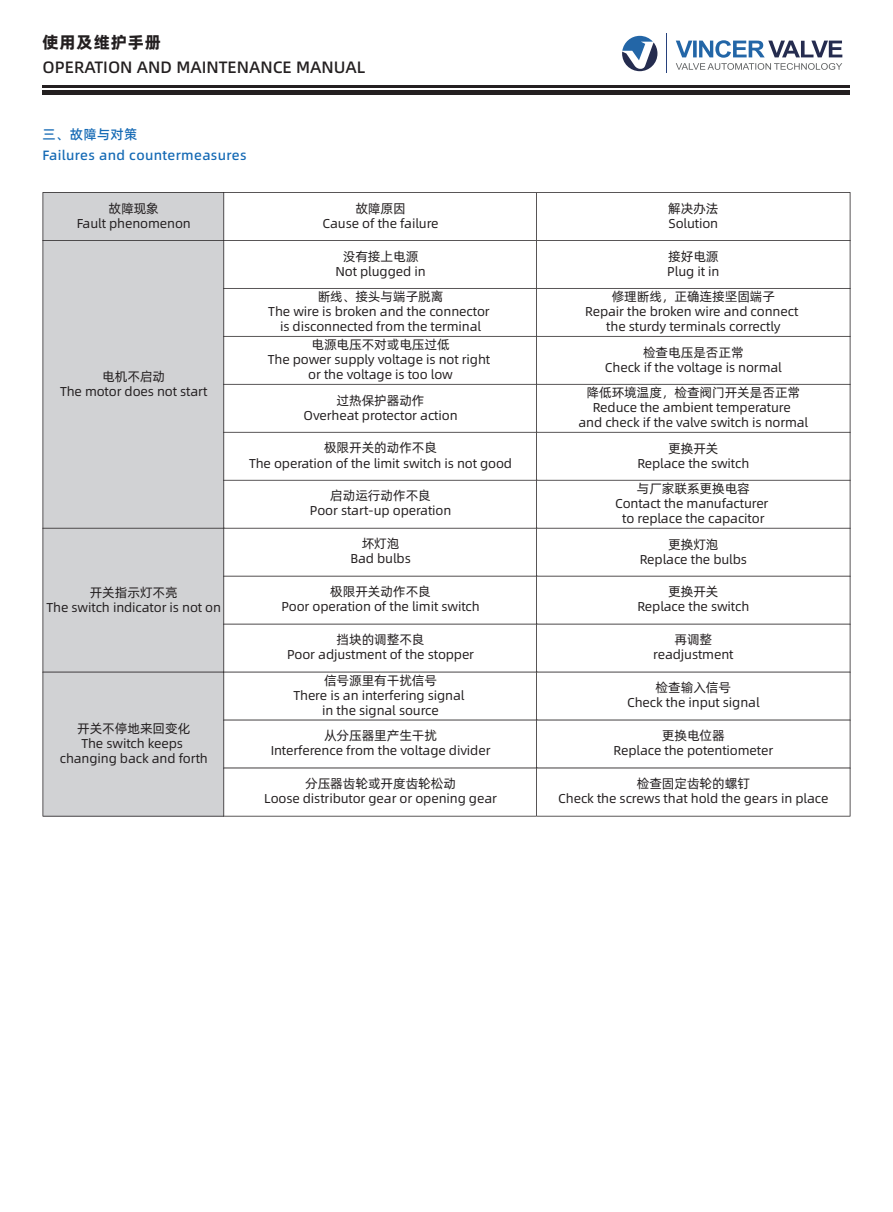
<style>
.page{position:relative;width:893px;height:1212px;background:#fff}
.page>*{position:absolute;margin:0;border:0;box-sizing:border-box;transform-origin:0 0}
.t1{font:16.5px "Alibaba Pu Hui Ti 3 65 Medium";color:#231f20}
.t2{font:16.5px "Alibaba Pu Hui Ti 3 105 Heavy";letter-spacing:.05em;color:#231f20}
.t3{font:13.5px/21px "Alibaba Pu Hui Ti 3 65 Medium";letter-spacing:.025em;color:#156ab5}
.t4{font:12.9px/15px "Alibaba Pu Hui Ti 3 55 Regular";letter-spacing:-.01em;color:#231f20;text-align:center}
</style>
<div class="page">
<svg style="left:43px;top:192px;width:807px;height:624px"></svg>
<hr style="left:43px;top:85px;width:807px;height:2px;background:#231f20">
<hr style="left:43px;top:90px;width:807px;height:4px;background:#231f20">
<svg style="left:622px;top:36px;width:35px;height:35px"></svg>
<hr style="left:666px;top:33px;width:1px;height:40px;background:#27417c">
<svg style="left:676px;top:40px;width:166px;height:30px"></svg>
<p class="t2" style="left:43px;top:29px;width:120px">使用及维护手册</p>
<p class="t1" style="left:43px;top:55px;width:324px">OPERATION AND MAINTENANCE MANUAL</p>
<p class="t3" style="left:43px;top:123px;width:206px">三、故障与对策<br>Failures and countermeasures</p>
<p class="t4" style="left:77px;top:200px;width:116px">故障现象<br>Fault phenomenon</p>
<p class="t4" style="left:323px;top:200px;width:118px">故障原因<br>Cause of the failure</p>
<p class="t4" style="left:336px;top:248px;width:92px">没有接上电源<br>Not plugged in</p>
<p class="t4" style="left:268px;top:288px;width:223px">断线、接头与端子脱离<br>The wire is broken and the connector is disconnected from the terminal</p>
<p class="t4" style="left:268px;top:336px;width:224px">电源电压不对或电压过低<br>The power supply voltage is not right or the voltage is too low</p>
<p class="t4" style="left:304px;top:392px;width:156px">过热保护器动作<br>Overheat protector action</p>
<p class="t4" style="left:249px;top:440px;width:265px">极限开关的动作不良<br>The operation of the limit switch is not good</p>
<p class="t4" style="left:310px;top:488px;width:143px">启动运行动作不良<br>Poor start-up operation</p>
<p class="t4" style="left:350px;top:536px;width:62px">坏灯泡<br>Bad bulbs</p>
<p class="t4" style="left:281px;top:584px;width:200px">极限开关动作不良<br>Poor operation of the limit switch</p>
<p class="t4" style="left:287px;top:631px;width:189px">挡块的调整不良<br>Poor adjustment of the stopper</p>
<p class="t4" style="left:293px;top:672px;width:173px">信号源里有干扰信号<br>There is an interfering signal in the signal source</p>
<p class="t4" style="left:271px;top:727px;width:221px">从分压器里产生干扰<br>Interference from the voltage divider</p>
<p class="t4" style="left:264px;top:775px;width:234px">分压器齿轮或开度齿轮松动<br>Loose distributor gear or opening gear</p>
<p class="t4" style="left:60px;top:368px;width:149px">电机不启动<br>The motor does not start</p>
<p class="t4" style="left:47px;top:584px;width:176px">开关指示灯不亮<br>The switch indicator is not on</p>
<p class="t4" style="left:60px;top:720px;width:150px">开关不停地来回变化<br>The switch keeps changing back and forth</p>
<p class="t4" style="left:668px;top:200px;width:52px;text-align:left">解决办法<br>Solution</p>
<p class="t4" style="left:667px;top:248px;width:54px;text-align:left">接好电源<br>Plug it in</p>
<p class="t4" style="left:585px;top:288px;width:215px">修理断线，正确连接坚固端子<br>Repair the broken wire and connect the sturdy terminals correctly</p>
<p class="t4" style="left:605px;top:344px;width:178px">检查电压是否正常<br>Check if the voltage is normal</p>
<p class="t4" style="left:578px;top:384px;width:231px">降低环境温度，检查阀门开关是否正常<br>Reduce the ambient temperature<br>and check if the valve switch is normal</p>
<p class="t4" style="left:637px;top:440px;width:114px">更换开关<br>Replace the switch</p>
<p class="t4" style="left:615px;top:480px;width:155px">与厂家联系更换电容<br>Contact the manufacturer to replace the capacitor</p>
<p class="t4" style="left:640px;top:536px;width:109px">更换灯泡<br>Replace the bulbs</p>
<p class="t4" style="left:637px;top:584px;width:114px">更换开关<br>Replace the switch</p>
<p class="t4" style="left:653px;top:632px;width:82px">再调整readjustment</p>
<p class="t4" style="left:627px;top:680px;width:134px">检查输入信号<br>Check the input signal</p>
<p class="t4" style="left:613px;top:727px;width:161px">更换电位器<br>Replace the potentiometer</p>
<p class="t4" style="left:558px;top:775px;width:272px">检查固定齿轮的螺钉<br>Check the screws that hold the gears in place</p>
</div>
